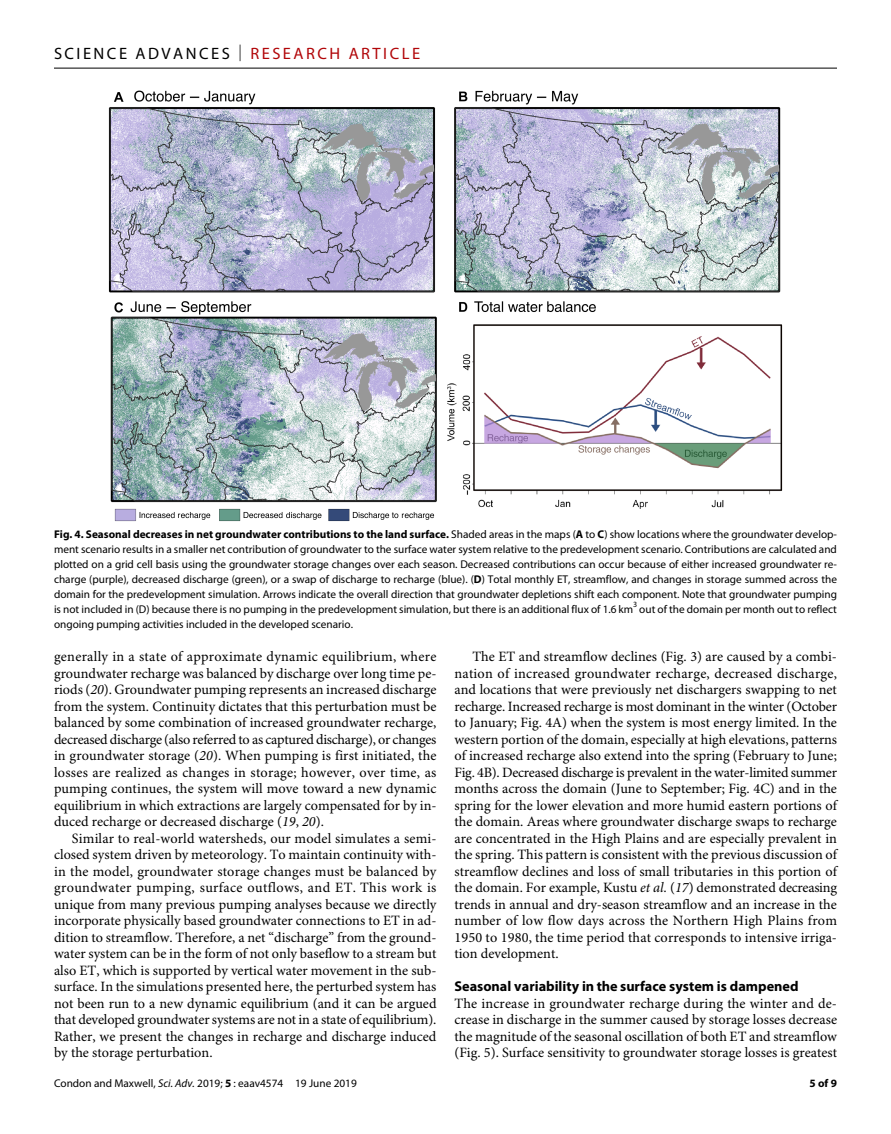
<style>
.page{position:relative;width:891px;height:1134px;background:#fff}
.page>*{position:absolute;margin:0;border:0;box-sizing:border-box;transform-origin:0 0}
.t1{font:16.5px "Myriad Pro";letter-spacing:.15em;color:#000}
.t2{font:14.25px/16.5px "Minion Pro";color:#000;text-align:justify}
.t3{font:700 14.25px "Myriad Pro";color:#000}
.t4{font:11.25px/15px "Myriad Pro";color:#000;text-align:justify}
.t5{font:700 11.25px "Myriad Pro";color:#000}
.s1{font-weight:300}
.s2{color:#b10508}
.s3{font-weight:700}
.s4{font-style:italic}
</style>
<div class="page">
<hr style="left:54px;top:68px;width:783px;height:1px;background:#000">
<img style="left:108px;top:90px;width:675px;height:431px">
<p class="t1" style="left:54px;top:40px;width:368px">SCIENCE ADVANCES <span class="s1">|</span> <span class="s2">RESEARCH ARTICLE</span></p>
<p class="t4" style="left:54px;top:526px;width:785px"><span class="s3">Fig. 4. Seasonal decreases in net groundwater contributions to the land surface.</span> Shaded areas in the maps (<span class="s3">A</span> to <span class="s3">C</span>) show locations where the groundwater develop&shy;ment scenario results in a smaller net contribution of groundwater to the surface water system relative to the predevelopment scenario. Contributions are calculated and plotted on a grid cell basis using the groundwater storage changes over each season. Decreased contributions can occur because of either increased groundwater re&shy;charge (purple), decreased discharge (green), or a swap of discharge to recharge (blue). (<span class="s3">D</span>) Total monthly ET, streamflow, and changes in storage summed across the domain for the predevelopment simulation. Arrows indicate the overall direction that groundwater depletions shift each component. Note that groundwater pumping is not included in (D) because there is no pumping in the predevelopment simulation, but there is an additional flux of 1.6 km<sup>3</sup> out of the domain per month out to reflect ongoing pumping activities included in the developed scenario.</p>
<p class="t2" style="left:54px;top:650px;width:384px">generally in a state of approximate dynamic equilibrium, where groundwater recharge was balanced by discharge over long time pe&shy;riods (<span class="s4">20</span>). Groundwater pumping represents an increased discharge from the system. Continuity dictates that this perturbation must be balanced by some combination of increased groundwater recharge, decreased discharge (also referred to as captured discharge), or changes in groundwater storage (<span class="s4">20</span>). When pumping is first initiated, the losses are realized as changes in storage; however, over time, as pumping continues, the system will move toward a new dynamic equilibrium in which extractions are largely compensated for by in&shy;duced recharge or decreased discharge (<span class="s4">19</span>, <span class="s4">20</span>).</p>
<p class="t2" style="left:54px;top:831px;width:384px;text-indent:18px">Similar to real-world watersheds, our model simulates a semi&shy;closed system driven by meteorology. To maintain continuity with&shy;in the model, groundwater storage changes must be balanced by groundwater pumping, surface outflows, and ET. This work is unique from many previous pumping analyses because we directly incorporate physically based groundwater connections to ET in ad&shy;dition to streamflow. Therefore, a net “discharge” from the ground&shy;water system can be in the form of not only baseflow to a stream but also ET, which is supported by vertical water movement in the sub&shy;surface. In the simulations presented here, the perturbed system has not been run to a new dynamic equilibrium (and it can be argued that developed groundwater systems are not in a state of equilibrium).<br>Rather, we present the changes in recharge and discharge induced by the storage perturbation.</p>
<p class="t4" style="left:54px;top:1076px;width:304px">Condon and Maxwell, <span class="s4">Sci. Adv.</span> 2019; <span class="s3">5</span> : eaav4574 19 June 2019</p>
<p class="t2" style="left:454px;top:650px;width:384px;text-indent:18px">The ET and streamflow declines (Fig. 3) are caused by a combi&shy;nation of increased groundwater recharge, decreased discharge, and locations that were previously net dischargers swapping to net recharge. Increased recharge is most dominant in the winter (October to January; Fig. 4A) when the system is most energy limited. In the western portion of the domain, especially at high elevations, patterns of increased recharge also extend into the spring (February to June; Fig. 4B). Decreased discharge is prevalent in the water-limited summer months across the domain (June to September; Fig. 4C) and in the spring for the lower elevation and more humid eastern portions of the domain. Areas where groundwater discharge swaps to recharge are concentrated in the High Plains and are especially prevalent in the spring. This pattern is consistent with the previous discussion of streamflow declines and loss of small tributaries in this portion of the domain. For example, Kustu <span class="s4">et al.</span> (<span class="s4">17</span>) demonstrated decreasing trends in annual and dry-season streamflow and an increase in the number of low flow days across the Northern High Plains from 1950 to 1980, the time period that corresponds to intensive irriga&shy;tion development.</p>
<p class="t3" style="left:454px;top:975px;width:346px">Seasonal variability in the surface system is dampened</p>
<p class="t2" style="left:455px;top:996px;width:384px">The increase in groundwater recharge during the winter and de&shy;crease in discharge in the summer caused by storage losses decrease the magnitude of the seasonal oscillation of both ET and streamflow (Fig. 5). Surface sensitivity to groundwater storage losses is greatest</p>
<p class="t5" style="left:810px;top:1074px;width:29px">5 of 9</p>
</div>
